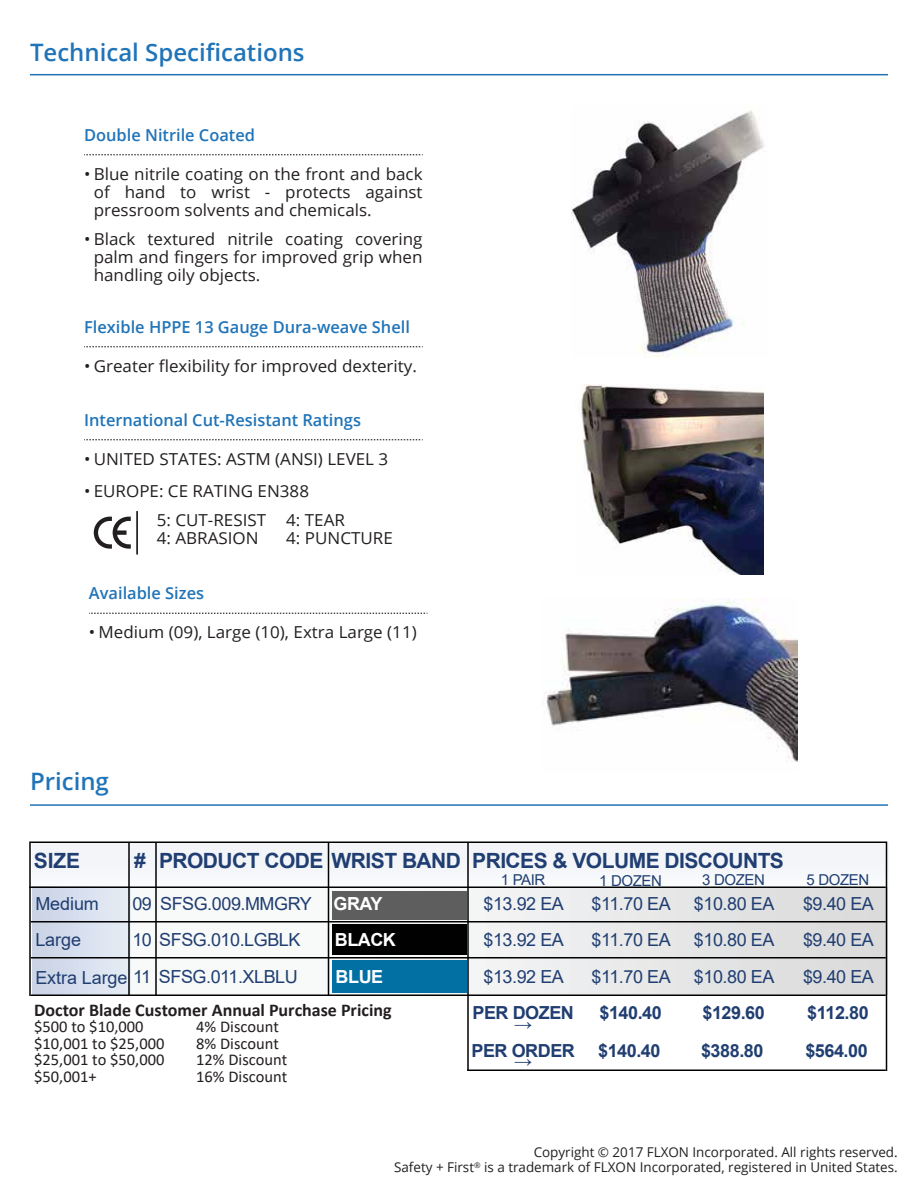
<style>
.page{position:relative;width:918px;height:1188px;background:#fff}
.page>*{position:absolute;margin:0;border:0;box-sizing:border-box;transform-origin:0 0}
.t1{font:600 24px "Open Sans";color:#2074b8}
.t2{font:700 21px "Arial";letter-spacing:-.025em;color:#203e71}
.t3{font:18px/36.5px "Arial";letter-spacing:-.025em;color:#203e71}
.t4{font:700 18px/38.4px "Arial";letter-spacing:-.025em;color:#203e71}
.t5{font:700 18px "Calibri";color:#231f20}
.t6{font:700 18px "Arial";letter-spacing:-.025em;color:#fff}
.t7{font:16.5px/18px "Open Sans";color:#231f20;text-align:justify}
.t8{font:600 16.5px "Open Sans";color:#2074b8}
.t9{font:16.5px "Calibri";color:#231f20}
.t10{font:15px "Arial";letter-spacing:-.025em;color:#203e71}
.t11{font:13.5px/15px "Open Sans";color:#231f20;text-align:right}
</style>
<div class="page">
<hr style="left:30px;top:74px;width:858px;height:1px;background:#1f74b5">
<svg style="left:84px;top:154px;width:339px;height:1px"></svg>
<svg style="left:84px;top:346px;width:339px;height:1px"></svg>
<svg style="left:84px;top:439px;width:339px;height:1px"></svg>
<svg style="left:94px;top:517px;width:37px;height:32px"></svg>
<hr style="left:136px;top:511px;width:2px;height:44px;background:#010101">
<svg style="left:89px;top:613px;width:339px;height:1px"></svg>
<img style="left:572px;top:110px;width:192px;height:247px">
<img style="left:581px;top:384px;width:183px;height:191px">
<img style="left:546px;top:598px;width:251px;height:164px">
<img style="left:33px;top:887px;width:855px;height:108px">
<hr style="left:31px;top:921px;width:855px;height:1px;background:#010101">
<hr style="left:31px;top:957px;width:855px;height:1px;background:#010101">
<hr style="left:31px;top:994px;width:855px;height:2px;background:#010101">
<hr style="left:128px;top:843px;width:2px;height:153px;background:#010101">
<hr style="left:155px;top:843px;width:2px;height:153px;background:#010101">
<hr style="left:328px;top:843px;width:1px;height:153px;background:#010101">
<hr style="left:467px;top:843px;width:2px;height:228px;background:#010101">
<hr style="left:886px;top:843px;width:1px;height:228px;background:#010101">
<hr style="left:29px;top:842px;width:858px;height:1px;background:#010101">
<div style="left:332px;top:891px;width:135px;height:29px;background:#5e5e5e"></div>
<div style="left:332px;top:924px;width:135px;height:31px;background:#010101"></div>
<div style="left:332px;top:961px;width:135px;height:32px;background:#0370a3"></div>
<hr style="left:29px;top:886px;width:857px;height:2px;background:#010101">
<hr style="left:467px;top:1070px;width:419px;height:1px;background:#010101">
<hr style="left:29px;top:843px;width:2px;height:153px;background:#010101">
<hr style="left:30px;top:804px;width:858px;height:2px;background:#2074b8">
<h1 class="t1" style="left:30px;top:36px;width:276px">Technical Specifications</h1>
<p class="t8" style="left:84px;top:123px;width:172px">Double Nitrile Coated</p>
<p class="t7" style="left:94px;top:164px;width:330px;text-indent:-10px">• Blue nitrile coating on the front and back of hand to wrist - protects against pressroom solvents and chemicals.</p>
<p class="t7" style="left:94px;top:230px;width:330px;text-indent:-10px">• Black textured nitrile coating covering palm and fingers for improved grip when handling oily objects.</p>
<p class="t8" style="left:84px;top:315px;width:327px">Flexible HPPE 13 Gauge Dura-weave Shell</p>
<p class="t7" style="left:84px;top:356px;width:334px">• Greater flexibility for improved dexterity.</p>
<p class="t8" style="left:84px;top:408px;width:278px">International Cut-Resistant Ratings</p>
<p class="t7" style="left:84px;top:449px;width:306px">• UNITED STATES: ASTM (ANSI) LEVEL 3</p>
<p class="t7" style="left:157px;top:476px;width:154px;line-height:29.2px;text-indent:-73px">• EUROPE: CE RATING EN388<br>5: CUT-RESIST</p>
<p class="t7" style="left:157px;top:529px;width:103px">4: ABRASION</p>
<p class="t7" style="left:286px;top:511px;width:108px">4: TEAR<br>4: PUNCTURE</p>
<p class="t8" style="left:89px;top:582px;width:117px">Available Sizes</p>
<p class="t7" style="left:89px;top:623px;width:329px">• Medium (09), Large (10), Extra Large (11)</p>
<h1 class="t1" style="left:30px;top:765px;width:80px">Pricing</h1>
<p class="t2" style="left:34px;top:846px;width:48px">SIZE</p>
<p class="t3" style="left:35px;top:885px;width:65px">Medium</p>
<p class="t3" style="left:35px;top:922px;width:47px">Large</p>
<p class="t2" style="left:134px;top:846px;width:328px"># PRODUCT CODE WRIST BAND</p>
<p class="t6" style="left:334px;top:891px;width:51px">GRAY</p>
<p class="t3" style="left:132px;top:885px;width:181px;text-indent:28px">SFSG.009.MMGRY<br>10 SFSG.010.LGBLK</p>
<p class="t3" style="left:132px;top:885px;width:21px">09</p>
<p class="t6" style="left:335px;top:927px;width:63px">BLACK</p>
<p class="t2" style="left:472px;top:846px;width:313px">PRICES &amp; VOLUME DISCOUNTS</p>
<p class="t10" style="left:501px;top:869px;width:46px">1 PAIR</p>
<p class="t10" style="left:599px;top:870px;width:64px">1 DOZEN</p>
<p class="t10" style="left:702px;top:869px;width:64px">3 DOZEN</p>
<p class="t10" style="left:807px;top:869px;width:64px">5 DOZEN</p>
<p class="t3" style="left:483px;top:885px;width:82px">$13.92 EA</p>
<p class="t3" style="left:592px;top:885px;width:81px">$11.70 EA</p>
<p class="t3" style="left:483px;top:922px;width:82px">$13.92 EA</p>
<p class="t3" style="left:592px;top:922px;width:81px">$11.70 EA</p>
<p class="t3" style="left:694px;top:885px;width:82px">$10.80 EA $10.80 EA</p>
<p class="t3" style="left:803px;top:885px;width:72px">$9.40 EA $9.40 EA</p>
<p class="t3" style="left:35px;top:958px;width:264px">Extra Large 11 SFSG.011.XLBLU</p>
<p class="t6" style="left:336px;top:964px;width:49px">BLUE</p>
<p class="t3" style="left:483px;top:959px;width:82px">$13.92 EA</p>
<p class="t3" style="left:592px;top:958px;width:81px">$11.70 EA</p>
<p class="t3" style="left:694px;top:958px;width:82px">$10.80 EA</p>
<p class="t3" style="left:803px;top:958px;width:72px">$9.40 EA</p>
<p class="t5" style="left:34px;top:997px;width:359px">Doctor Blade Customer Annual Purchase Pricing</p>
<p class="t9" style="left:34px;top:1016px;width:111px">$500 to $10,000</p>
<p class="t9" style="left:196px;top:1016px;width:84px">4% Discount</p>
<p class="t9" style="left:34px;top:1032px;width:132px">$10,001 to $25,000</p>
<p class="t9" style="left:196px;top:1032px;width:84px">8% Discount</p>
<p class="t9" style="left:34px;top:1049px;width:132px">$25,001 to $50,000</p>
<p class="t9" style="left:196px;top:1049px;width:93px">12% Discount</p>
<p class="t9" style="left:34px;top:1065px;width:64px">$50,001+</p>
<p class="t9" style="left:196px;top:1065px;width:93px">16% Discount</p>
<p class="t4" style="left:472px;top:994px;width:105px">PER DOZEN<br>PER ORDER</p>
<p class="t4" style="left:514px;top:1006px;width:19px;line-height:36.9px">→ →</p>
<p class="t4" style="left:600px;top:994px;width:64px">$140.40</p>
<p class="t4" style="left:703px;top:994px;width:64px">$129.60</p>
<p class="t4" style="left:807px;top:994px;width:63px">$112.80</p>
<p class="t4" style="left:598px;top:1032px;width:64px">$140.40</p>
<p class="t4" style="left:701px;top:1032px;width:64px">$388.80</p>
<p class="t4" style="left:805px;top:1032px;width:64px">$564.00</p>
<p class="t11" style="left:394px;top:1144px;width:505px">Copyright © 2017 FLXON Incorporated. All rights reserved.<br>Safety + First<sup>®</sup> is a trademark of FLXON Incorporated, registered in United States.</p>
</div>
